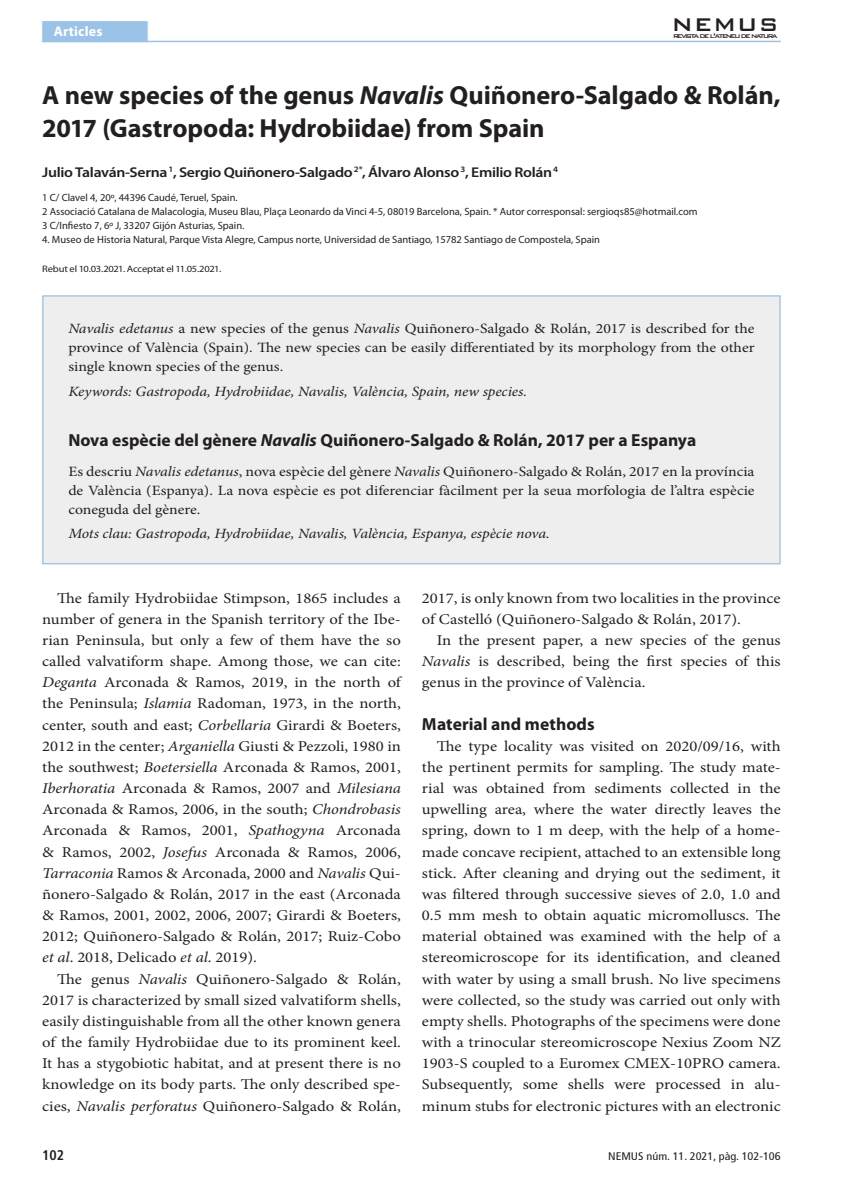
<style>
.page{position:relative;width:844px;height:1191px;background:#fff}
.page>*{position:absolute;margin:0;border:0;box-sizing:border-box;transform-origin:0 0}
.Titulo{font:700 26.25px/33.2px "Myriad Pro";letter-spacing:-.005em;color:#231f20}
.t1{font:500 24.5px "Bank Gothic BT";letter-spacing:.02em;color:#231f20}
.Título_inglés{font:700 17.5px "Myriad Pro";color:#231f20}
.Sección_1{font:700 17.5px "Myriad Pro";letter-spacing:.005em;color:#231f20}
.Texto_independiente{font:15.05px/21.2px "Minion Pro";color:#231f20;text-align:justify;scale:1.11 1}
.Resumen{font:14.17px/19.2px "Minion Pro";color:#231f20;text-align:justify;scale:1.11 1}
.Resumen-2{font:italic 14.17px "Minion Pro";letter-spacing:-.005em;color:#231f20;scale:1.11 1}
.Autor{font:600 14.17px "Myriad Pro";letter-spacing:-.02em;color:#231f20;scale:1.11 1}
.t2{font:700 14px "Myriad Pro";letter-spacing:.015em;color:#fff}
.t3{font:700 condensed 14px "Frutiger LT Std";color:#231f20}
.t4{font:condensed 11.03px "Frutiger LT Std";color:#231f20;scale:1.11 1}
.Afiliacion_autores{font:10.5px "Myriad Pro";color:#231f20}
.recepcion_aceptacion{font:9.45px "Myriad Pro";letter-spacing:-.02em;color:#231f20;scale:1.11 1}
.t5{font:500 8.75px "Bank Gothic BT";letter-spacing:-.17em;color:#231f20}
.s1{font-style:italic}
</style>
<div class="page">
<div style="left:43px;top:296px;width:736px;height:268px;background:#edeeed"></div>
<div style="left:42px;top:295px;width:738px;height:269px;border:1px solid #9bc3e7"></div>
<hr style="left:42px;top:41px;width:738px;height:1px;background:#9bc3e7">
<div style="left:43px;top:22px;width:104px;height:19px;background:#9bc3e7"></div>
<div style="left:42px;top:21px;width:106px;height:21px;border:2px solid #9bc3e7"></div>
<p class="t2" style="left:54px;top:22px;width:50px">Articles</p>
<h2 class="t1" style="left:671px;top:11px;width:109px">NEMUS</h2>
<p class="t5" style="left:672px;top:31px;width:106px">revista de l’ateneu de natura</p>
<p class="Titulo" style="left:42px;top:78px;width:739px">A new species of the genus <span class="s1">Navalis</span> Quiñonero-Salgado &amp; Rolán,<br>2017 (Gastropoda: Hydrobiidae) from Spain</p>
<p class="Autor" style="left:42px;top:163px;width:466px">Julio Talaván-Serna <sup>1</sup>, Sergio Quiñonero-Salgado <sup>2*</sup>, Álvaro Alonso <sup>3</sup>, Emilio Rolán <sup>4</sup></p>
<p class="Afiliacion_autores" style="left:42px;top:191px;width:197px">1 C/ Clavel 4, 20º, 44396 Caudé, Teruel, Spain.</p>
<p class="Afiliacion_autores" style="left:42px;top:205px;width:656px">2 Associació Catalana de Malacologia, Museu Blau, Plaça Leonardo da Vinci 4-5, 08019 Barcelona, Spain. * Autor corresponsal: sergioqs85@hotmail.com</p>
<p class="Afiliacion_autores" style="left:42px;top:219px;width:203px">3 C/Infiesto 7, 6º J, 33207 Gijón Asturias, Spain.</p>
<p class="Afiliacion_autores" style="left:42px;top:233px;width:559px">4. Museo de Historia Natural, Parque Vista Alegre, Campus norte, Universidad de Santiago, 15782 Santiago de Compostela, Spain</p>
<p class="recepcion_aceptacion" style="left:42px;top:262px;width:163px">Rebut el 10.03.2021. Acceptat el 11.05.2021.</p>
<p class="Resumen" style="left:68px;top:319px;width:619px"><span class="s1">Navalis edetanus</span> a new species of the genus <span class="s1">Navalis</span> Quiñonero-Salgado &amp; Rolán, 2017 is described for the province of València (Spain). The new species can be easily differentiated by its morphology from the other single known species of the genus.</p>
<p class="Resumen-2" style="left:68px;top:381px;width:414px">Keywords: Gastropoda, Hydrobiidae, Navalis, València, Spain, new species.</p>
<p class="Título_inglés" style="left:68px;top:429px;width:629px">Nova espècie del gènere <span class="s1">Navalis</span> Quiñonero-Salgado &amp; Rolán, 2017 per a Espanya</p>
<p class="Resumen" style="left:68px;top:461px;width:619px">Es descriu <span class="s1">Navalis edetanus</span>, nova espècie del gènere <span class="s1">Navalis</span> Quiñonero-Salgado &amp; Rolán, 2017 en la província de València (Espanya). La nova espècie es pot diferenciar fàcilment per la seua morfologia de l’altra espècie coneguda del gènere.</p>
<p class="Resumen-2" style="left:68px;top:524px;width:435px">Mots clau: Gastropoda, Hydrobiidae, Navalis, València, Espanya, espècie nova.</p>
<p class="Texto_independiente" style="left:42px;top:587px;width:324px;text-indent:15px">The family Hydrobiidae Stimpson, 1865 includes a number of genera in the Spanish territory of the Ibe&shy;rian Peninsula, but only a few of them have the so called valvatiform shape. Among those, we can cite:<br><span class="s1">Deganta</span> Arconada &amp; Ramos, 2019, in the north of the Peninsula; <span class="s1">Islamia</span> Radoman, 1973, in the north, center, south and east; <span class="s1">Corbellaria</span> Girardi &amp; Boeters, 2012 in the center; <span class="s1">Arganiella</span> Giusti &amp; Pezzoli, 1980 in the southwest; <span class="s1">Boetersiella</span> Arconada &amp; Ramos, 2001, <span class="s1">Iberhoratia</span> Arconada &amp; Ramos, 2007 and <span class="s1">Milesiana </span>Arconada &amp; Ramos, 2006, in the south; <span class="s1">Chondrobasis </span>Arconada &amp; Ramos, 2001, <span class="s1">Spathogyna</span> Arconada &amp; Ramos, 2002, <span class="s1">Josefus</span> Arconada &amp; Ramos, 2006, <span class="s1">Tarraconia</span> Ramos &amp; Arconada, 2000 and <span class="s1">Navalis</span> Qui&shy;ñonero-Salgado &amp; Rolán, 2017 in the east (Arconada &amp; Ramos, 2001, 2002, 2006, 2007; Girardi &amp; Boeters, 2012; Quiñonero-Salgado &amp; Rolán, 2017; Ruiz-Cobo <span class="s1">et al</span>. 2018, Delicado <span class="s1">et al</span>. 2019).</p>
<p class="Texto_independiente" style="left:42px;top:968px;width:324px;text-indent:15px">The genus <span class="s1">Navalis</span> Quiñonero-Salgado &amp; Rolán, 2017 is characterized by small sized valvatiform shells, easily distinguishable from all the other known genera of the family Hydrobiidae due to its prominent keel.<br>It has a stygobiotic habitat, and at present there is no knowledge on its body parts. The only described spe&shy;cies, <span class="s1">Navalis perforatus</span> Quiñonero-Salgado &amp; Rolán,</p>
<p class="Texto_independiente" style="left:422px;top:587px;width:324px">2017, is only known from two localities in the province of Castelló (Quiñonero-Salgado &amp; Rolán, 2017).</p>
<p class="Texto_independiente" style="left:422px;top:629px;width:324px;text-indent:15px">In the present paper, a new species of the genus <span class="s1">Navalis</span> is described, being the first species of this genus in the province of València.</p>
<p class="Sección_1" style="left:422px;top:712px;width:174px">Material and methods</p>
<p class="Texto_independiente" style="left:422px;top:735px;width:324px;text-indent:15px">The type locality was visited on 2020/09/16, with the pertinent permits for sampling. The study mate&shy;rial was obtained from sediments collected in the upwelling area, where the water directly leaves the spring, down to 1 m deep, with the help of a home&shy;made concave recipient, attached to an extensible long stick. After cleaning and drying out the sediment, it was filtered through successive sieves of 2.0, 1.0 and 0.5 mm mesh to obtain aquatic micromolluscs. The material obtained was examined with the help of a stereomicroscope for its identification, and cleaned with water by using a small brush. No live specimens were collected, so the study was carried out only with empty shells. Photographs of the specimens were done with a trinocular stereomicroscope Nexius Zoom NZ 1903-S coupled to a Euromex CMEX-10PRO camera.<br>Subsequently, some shells were processed in alu&shy;minum stubs for electronic pictures with an electronic</p>
<p class="t3" style="left:42px;top:1146px;width:23px">102</p>
<p class="t4" style="left:608px;top:1149px;width:157px">NEMUS núm. 11. 2021, pàg. 102-106</p>
</div>
